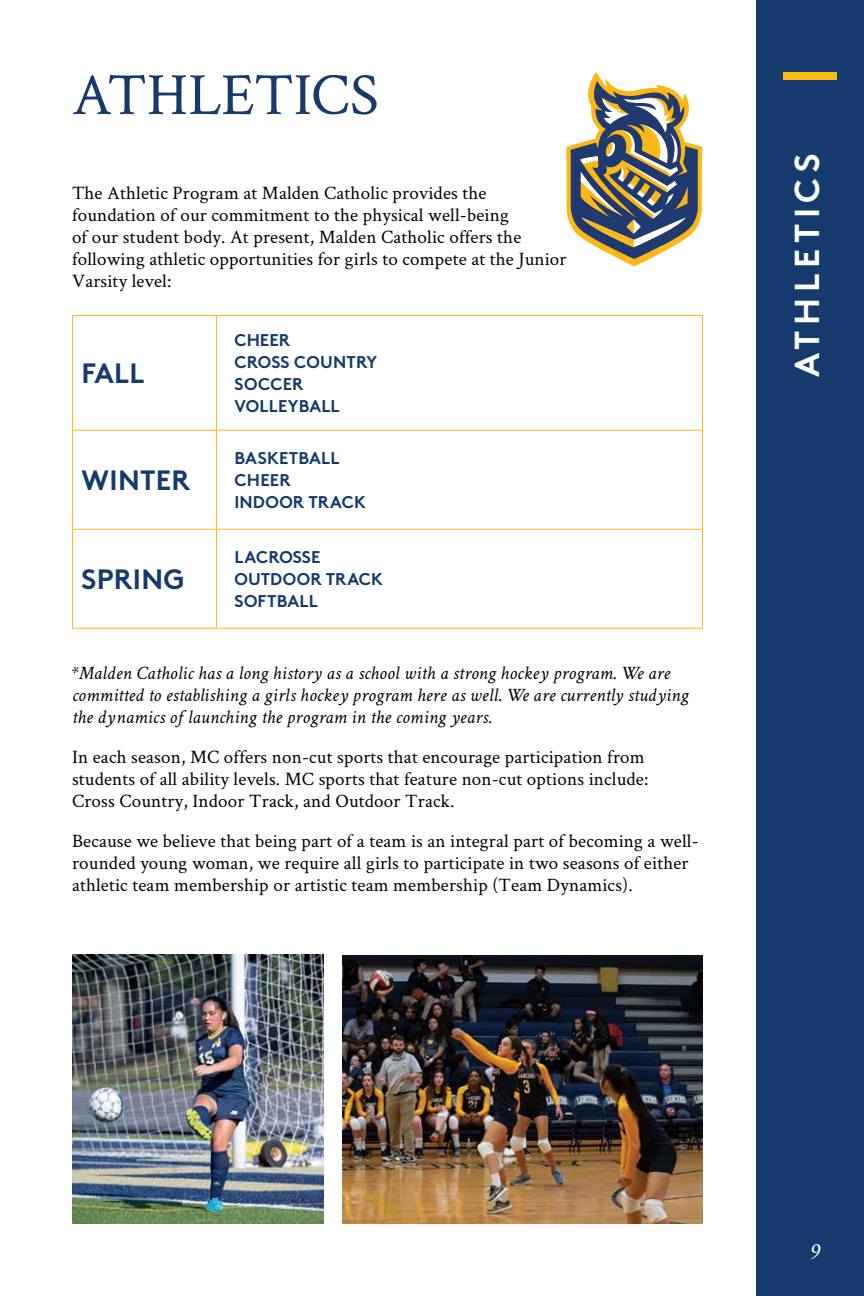
<style>
.page{position:relative;width:864px;height:1296px;background:#fff}
.page>*{position:absolute;margin:0;border:0;box-sizing:border-box;transform-origin:0 0}
.t1{font:60px "Crimson Text";color:#153a6e}
.t2{font:700 34.6px "Brown Std";letter-spacing:.16em;color:#fff}
.t3{font:700 28px "Brown Std";letter-spacing:.01em;color:#153a6e}
.t4{font:italic 24px "Crimson Text";color:#fff}
.t5{font:19px/22px "Crimson Text";letter-spacing:.01em;color:#000}
.t6{font:italic 19px/22px "Crimson Text";letter-spacing:.01em;color:#000}
.t7{font:700 17px/22px "Brown Std";letter-spacing:.01em;color:#153a6e}
</style>
<div class="page">
<div style="left:756px;top:0;width:108px;height:1296px;background:#153a6e"></div>
<div style="left:783px;top:72px;width:54px;height:7px;background:#fdb913"></div>
<hr style="left:72px;top:315px;width:144px;height:1px;background:#fdb913">
<hr style="left:72px;top:316px;width:1px;height:114px;background:#fdb913">
<hr style="left:216px;top:315px;width:487px;height:1px;background:#fdb913">
<hr style="left:216px;top:316px;width:1px;height:114px;background:#fdb913">
<hr style="left:702px;top:316px;width:1px;height:114px;background:#fdb913">
<hr style="left:72px;top:430px;width:144px;height:1px;background:#fdb913">
<hr style="left:72px;top:431px;width:1px;height:98px;background:#fdb913">
<hr style="left:216px;top:430px;width:487px;height:1px;background:#fdb913">
<hr style="left:216px;top:431px;width:1px;height:98px;background:#fdb913">
<hr style="left:702px;top:431px;width:1px;height:98px;background:#fdb913">
<hr style="left:72px;top:529px;width:144px;height:1px;background:#fdb913">
<hr style="left:72px;top:530px;width:1px;height:98px;background:#fdb913">
<hr style="left:216px;top:529px;width:487px;height:1px;background:#fdb913">
<hr style="left:216px;top:530px;width:1px;height:98px;background:#fdb913">
<hr style="left:702px;top:530px;width:1px;height:98px;background:#fdb913">
<hr style="left:72px;top:628px;width:144px;height:1px;background:#fdb913">
<hr style="left:216px;top:628px;width:487px;height:1px;background:#fdb913">
<img style="left:72px;top:954px;width:252px;height:270px">
<img style="left:343px;top:956px;width:359px;height:268px">
<svg style="left:566px;top:72px;width:136px;height:194px"></svg>
<h1 class="t1" style="left:72px;top:54px;width:308px">ATHLETICS</h1>
<p class="t5" style="left:72px;top:181px;width:496px">The Athletic Program at Malden Catholic provides the foundation of our commitment to the physical well-being<br>of our student body. At present, Malden Catholic offers the following athletic opportunities for girls to compete at the Junior Varsity level:</p>
<h3 class="t3" style="left:82px;top:356px;width:64px">FALL</h3>
<h3 class="t3" style="left:82px;top:463px;width:110px">WINTER</h3>
<h3 class="t3" style="left:82px;top:562px;width:105px">SPRING</h3>
<p class="t7" style="left:235px;top:329px;width:144px">CHEER<br>CROSS COUNTRY<br>SOCCER<br>VOLLEYBALL</p>
<p class="t7" style="left:235px;top:447px;width:133px">BASKETBALL<br>CHEER<br>INDOOR TRACK</p>
<p class="t7" style="left:235px;top:546px;width:150px">LACROSSE<br>OUTDOOR TRACK<br>SOFTBALL</p>
<p class="t6" style="left:72px;top:662px;width:618px">*Malden Catholic has a long history as a school with a strong hockey program. We are committed to establishing a girls hockey program here as well. We are currently studying the dynamics of launching the program in the coming years.</p>
<p class="t5" style="left:72px;top:745px;width:578px">In each season, MC offers non-cut sports that encourage participation from students of all ability levels. MC sports that feature non-cut options include:<br>Cross Country, Indoor Track, and Outdoor Track.</p>
<p class="t5" style="left:72px;top:829px;width:628px">Because we believe that being part of a team is an integral part of becoming a well&shy;rounded young woman, we require all girls to participate in two seasons of either athletic team membership or artistic team membership (Team Dynamics).</p>
<h2 class="t2" style="left:786px;top:377px;width:226px;rotate:-90deg">ATHLETICS</h2>
<p class="t4" style="left:809px;top:1238px;width:11px">9</p>
</div>
